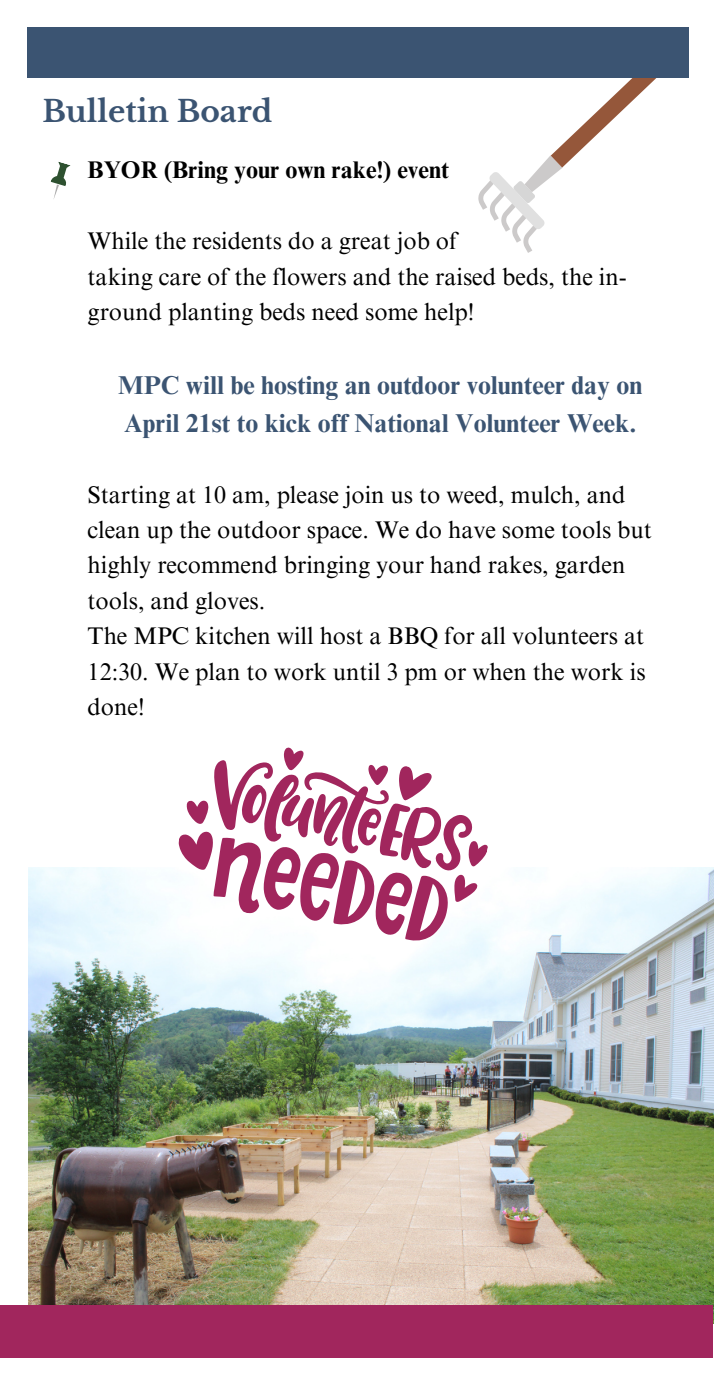
<style>
.page{position:relative;width:714px;height:1386px;background:#fff}
.page>*{position:absolute;margin:0;border:0;box-sizing:border-box;transform-origin:0 0}
.t1{font:700 29.57px "Libre Baskerville";color:#3b5472}
.t2{font:700 25.9px/38.1px "Times NRMT Pro";color:#3b5472}
.t3{font:24.15px/35.4px "Times NRMT Pro";color:#000}
.t4{font:700 24.15px "Times NRMT Pro";color:#000}
</style>
<div class="page">
<img style="left:28px;top:867px;width:685px;height:457px">
<div style="left:0;top:1305px;width:712px;height:53px;background:#a1265d"></div>
<svg style="left:478px;top:77px;width:204px;height:176px"></svg>
<div style="left:27px;top:27px;width:661px;height:50px;background:#3b5472"></div>
<svg style="left:51px;top:162px;width:20px;height:37px"></svg>
<svg style="left:167px;top:747px;width:334px;height:211px"></svg>
<p class="t1" style="left:42px;top:93px;width:231px">Bulletin Board</p>
<p class="t4" style="left:88px;top:161px;width:363px">BYOR (Bring your own rake!) event</p>
<p class="t3" style="left:88px;top:226px;width:541px">While the residents do a great job of<br>taking care of the flowers and the raised beds, the in&shy;ground planting beds need some help!</p>
<p class="t2" style="left:118px;top:369px;width:526px">MPC will be hosting an outdoor volunteer day on<br>April 21st to kick off National Volunteer Week.</p>
<p class="t3" style="left:88px;top:480px;width:566px">Starting at 10 am, please join us to weed, mulch, and clean up the outdoor space. We do have some tools but highly recommend bringing your hand rakes, garden tools, and gloves.<br>The MPC kitchen will host a BBQ for all volunteers at 12:30. We plan to work until 3 pm or when the work is done!</p>
</div>
